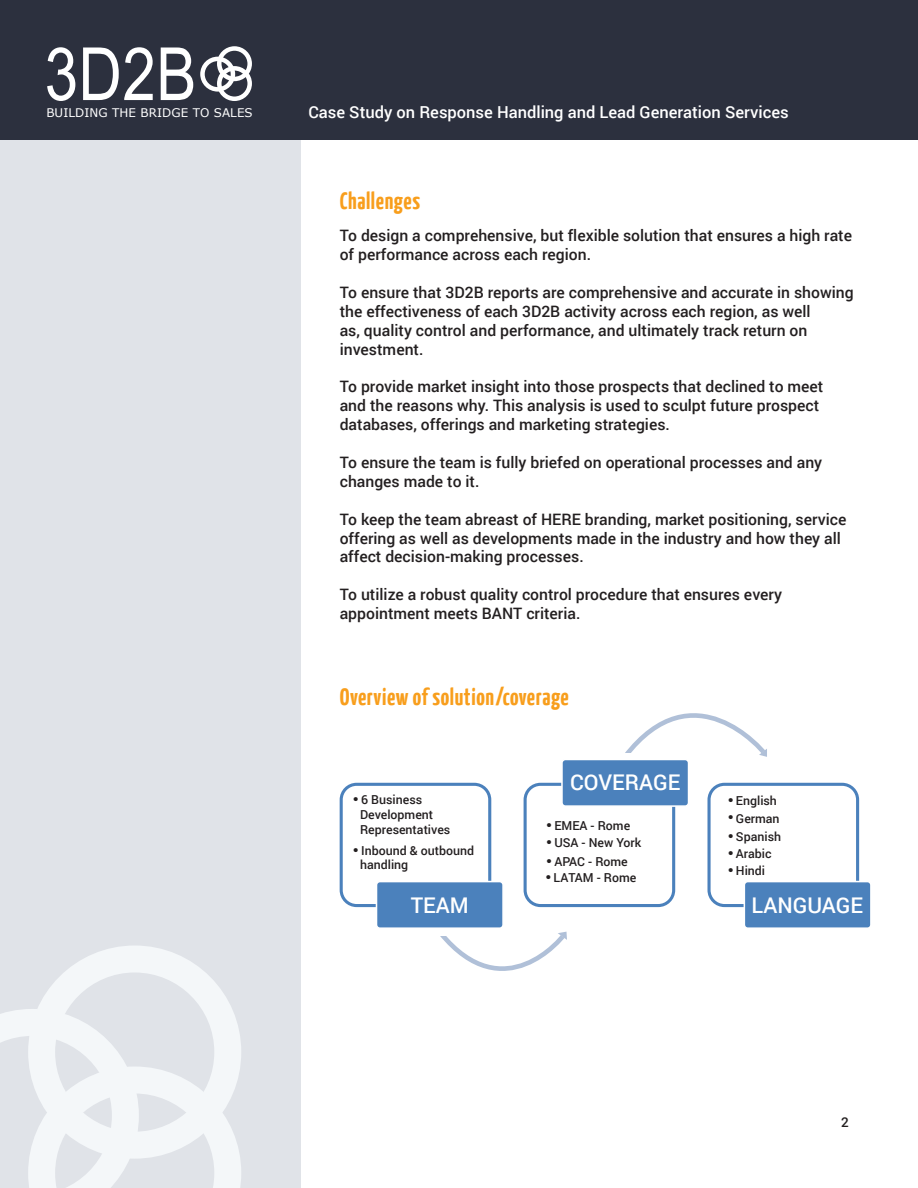
<style>
.page{position:relative;width:918px;height:1188px;background:#fff}
.page>*{position:absolute;margin:0;border:0;box-sizing:border-box;transform-origin:0 0}
.t1{font:73.35px "Arial Narrow";color:#fff}
.Subhead{font:700 24px "Yanone Kaffeesatz";letter-spacing:.025em;color:#f89e1c}
.t2{font:500 21.6px "Roboto";color:#fff}
.t3{font:500 16.5px "Roboto";color:#fff}
.Standard_paragraph{font:500 15.75px/18.9px "Roboto";color:#231f20}
.t4{font:500 13.5px "Roboto";color:#231f20}
.t5{font:500 12.3px/14.9px "Roboto";color:#231f20}
.t6{font:11.85px "Verdana";letter-spacing:.01em;color:#fff}
</style>
<div class="page">
<div style="left:1px;top:136px;width:300px;height:1052px;background:#e0e3e8"></div>
<div style="left:1px;top:1px;width:917px;height:139px;background:#2c303e"></div>
<svg style="left:200px;top:46px;width:52px;height:55px"></svg>
<svg style="left:38px;top:946px;width:194px;height:63px"></svg>
<svg style="left:1px;top:1009px;width:240px;height:179px"></svg>
<div style="left:340px;top:783px;width:151px;height:124px;border:3px solid #4b81bc;border-radius:15px"></div>
<div style="left:707px;top:783px;width:152px;height:124px;border:3px solid #4b81bc;border-radius:15px"></div>
<div style="left:524px;top:783px;width:151px;height:124px;border:3px solid #4b81bc;border-radius:15px"></div>
<div style="left:744px;top:882px;width:127px;height:46px;background:#4b81bc;border-radius:3px"></div>
<div style="left:744px;top:881px;width:128px;height:48px;border:2px solid #fff;border-radius:3px"></div>
<div style="left:377px;top:882px;width:126px;height:46px;background:#4b81bc;border-radius:3px"></div>
<div style="left:376px;top:881px;width:128px;height:48px;border:2px solid #fff;border-radius:3px"></div>
<div style="left:562px;top:759px;width:127px;height:47px;background:#4b81bc;border-radius:3px"></div>
<div style="left:561px;top:759px;width:128px;height:48px;border:2px solid #fff;border-radius:3px"></div>
<svg style="left:434px;top:927px;width:133px;height:44px"></svg>
<svg style="left:618px;top:713px;width:149px;height:50px"></svg>
<div style="left:616px;top:753px;width:16px;height:6px;background:#fff"></div>
<div style="left:434px;top:930px;width:13px;height:6px;background:#fff"></div>
<h1 class="t1" style="left:45px;top:20px;width:153px">3D2B</h1>
<p class="t6" style="left:46px;top:105px;width:208px">BUILDING THE BRIDGE TO SALES</p>
<p class="t3" style="left:308px;top:103px;width:482px">Case Study on Response Handling and Lead Generation Services</p>
<p class="Subhead" style="left:340px;top:186px;width:82px">Challenges</p>
<p class="Standard_paragraph" style="left:340px;top:226px;width:514px">To design a comprehensive, but flexible solution that ensures a high rate of performance across each region.</p>
<p class="Standard_paragraph" style="left:340px;top:283px;width:515px">To ensure that 3D2B reports are comprehensive and accurate in showing the effectiveness of each 3D2B activity across each region, as well<br>as, quality control and performance, and ultimately track return on investment.</p>
<p class="Standard_paragraph" style="left:340px;top:377px;width:485px">To provide market insight into those prospects that declined to meet and the reasons why. This analysis is used to sculpt future prospect databases, offerings and marketing strategies.</p>
<p class="Standard_paragraph" style="left:340px;top:453px;width:484px">To ensure the team is fully briefed on operational processes and any changes made to it.</p>
<p class="Standard_paragraph" style="left:340px;top:510px;width:508px">To keep the team abreast of HERE branding, market positioning, service offering as well as developments made in the industry and how they all affect decision-making processes.</p>
<p class="Standard_paragraph" style="left:340px;top:585px;width:444px">To utilize a robust quality control procedure that ensures every appointment meets BANT criteria.</p>
<p class="Subhead" style="left:340px;top:682px;width:231px">Overview of solution/coverage</p>
<p class="t5" style="left:360px;top:793px;width:92px;text-indent:-6px">● 6 Business<br>Development<br>Representatives</p>
<p class="t5" style="left:360px;top:843px;width:115px;text-indent:-6px">● Inbound &amp; outbound handling</p>
<p class="t2" style="left:411px;top:892px;width:59px">TEAM</p>
<p class="t2" style="left:570px;top:769px;width:112px">COVERAGE</p>
<p class="t5" style="left:547px;top:818px;width:85px">● EMEA - Rome</p>
<p class="t5" style="left:547px;top:835px;width:96px">● USA - New York</p>
<p class="t5" style="left:547px;top:854px;width:82px">● APAC - Rome</p>
<p class="t5" style="left:546px;top:871px;width:92px">● LATAM - Rome</p>
<p class="t5" style="left:729px;top:793px;width:50px">● English</p>
<p class="t5" style="left:729px;top:811px;width:52px">● German</p>
<p class="t5" style="left:729px;top:829px;width:54px">● Spanish</p>
<p class="t5" style="left:729px;top:846px;width:44px">● Arabic</p>
<p class="t5" style="left:729px;top:863px;width:38px">● Hindi</p>
<p class="t2" style="left:751px;top:892px;width:113px">LANGUAGE</p>
<p class="t4" style="left:841px;top:1114px;width:9px">2</p>
</div>
